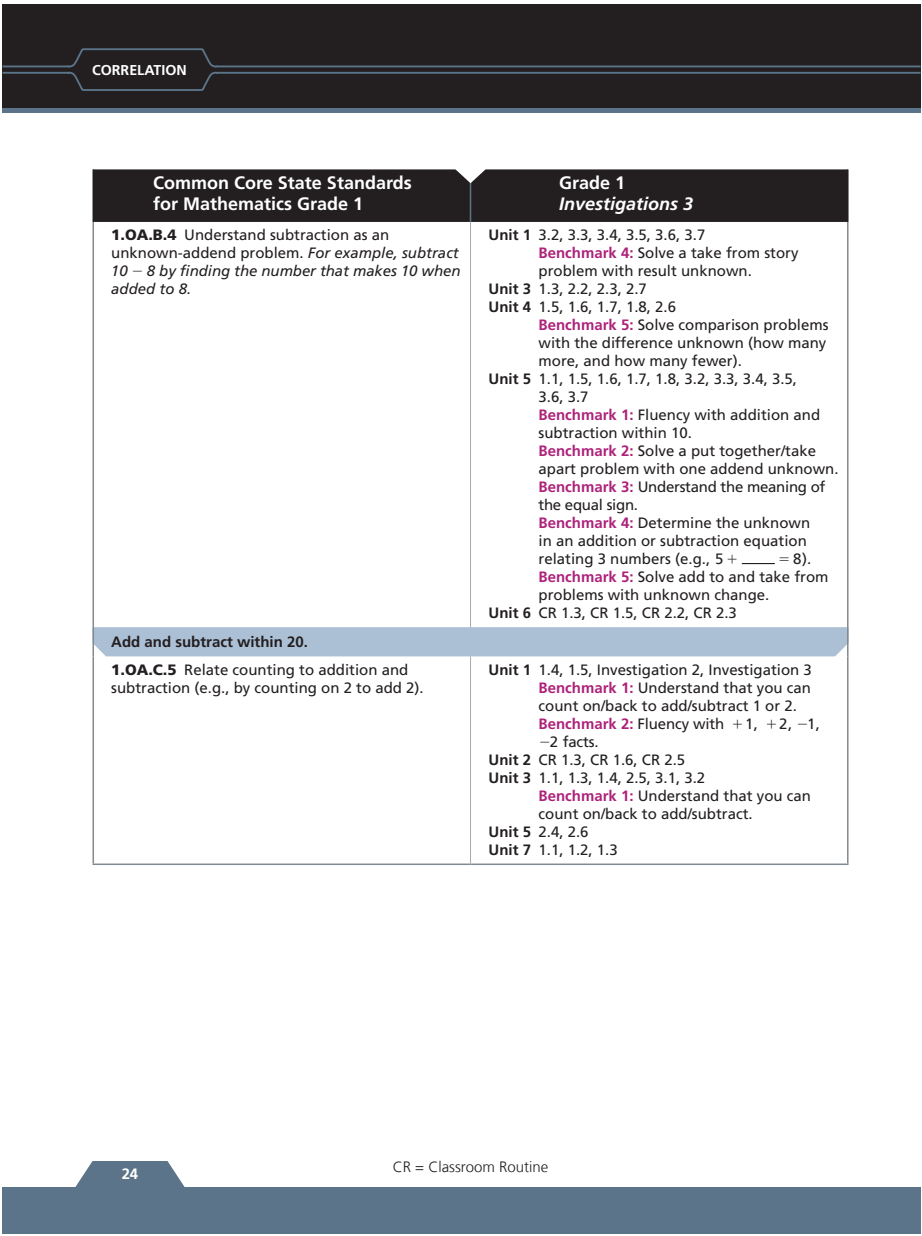
<style>
.page{position:relative;width:922px;height:1236px;background:#fff}
.page>*{position:absolute;margin:0;border:0;box-sizing:border-box;transform-origin:0 0}
.t1{font:700 18px/21px "Frutiger LT Com";color:#fff}
.t2{font:italic 700 18px "Frutiger LT Com";color:#fff}
.t3{font:15px/27.8px "Frutiger LT Com";color:#231f20}
.t4{font:italic 15px/18px "Frutiger LT Com";letter-spacing:-.005em;color:#231f20}
.t5{font:15px "Frutiger LT Com";letter-spacing:-.02em;color:#231f20}
.t6{font:300 15px "Frutiger LT Com";color:#231f20}
.t7{font:700 15px "Frutiger LT Com";color:#fff}
.t8{font:700 14.25px "Frutiger LT Com";color:#fff}
.s1{font-weight:900;font-style:normal}
.s2{font-style:normal}
.s3{font-family:"Pearson MATHPRO02";font-style:normal}
.s4{font-weight:700}
.s5{font-weight:700;color:#ad227a}
.s6{font-family:"Pearson MATHPRO02"}
.s7{font-weight:900}
</style>
<div class="page">
<div style="left:3px;top:4px;width:918px;height:108px;background:#5b7489"></div>
<div style="left:3px;top:4px;width:918px;height:104px;background:#231f20"></div>
<div style="left:3px;top:1186px;width:918px;height:47px;background:#5b7489"></div>
<svg style="left:72px;top:1161px;width:116px;height:26px"></svg>
<svg style="left:3px;top:48px;width:918px;height:43px"></svg>
<hr style="left:470px;top:222px;width:1px;height:405px;background:#a8a9ad">
<hr style="left:470px;top:656px;width:1px;height:207px;background:#a8a9ad">
<hr style="left:93px;top:222px;width:1px;height:405px;background:#828a8f">
<div style="left:93px;top:627px;width:754px;height:29px;background:#abbfd5"></div>
<hr style="left:847px;top:627px;width:2px;height:29px;background:#828a8f">
<hr style="left:93px;top:656px;width:1px;height:207px;background:#828a8f">
<hr style="left:847px;top:222px;width:2px;height:405px;background:#828a8f">
<hr style="left:847px;top:656px;width:2px;height:207px;background:#828a8f">
<hr style="left:847px;top:169px;width:2px;height:53px;background:#231f20">
<hr style="left:93px;top:863px;width:378px;height:2px;background:#828a8f">
<hr style="left:471px;top:863px;width:378px;height:2px;background:#828a8f">
<hr style="left:742px;top:563px;width:33px;height:1px;background:#231f20">
<div style="left:93px;top:169px;width:755px;height:53px;background:#231f20"></div>
<p class="t8" style="left:92px;top:61px;width:96px">CORRELATION</p>
<p class="t1" style="left:153px;top:172px;width:260px">Common Core State Standards for Mathematics Grade 1</p>
<p class="t1" style="left:559px;top:172px;width:68px">Grade 1</p>
<p class="t2" style="left:559px;top:193px;width:136px">Investigations 3</p>
<p class="t4" style="left:111px;top:225px;width:351px"><span class="s1">1.OA.B.4</span> <span class="s2">Understand subtraction as an unknown-addend problem.</span> For example, subtract 10 <span class="s3">-</span> 8 by finding the number that makes 10 when added to 8.</p>
<p class="t3" style="left:489px;top:221px;width:218px"><span class="s4">Unit 1</span> 3.2, 3.3, 3.4, 3.5, 3.6, 3.7</p>
<p class="t3" style="left:539px;top:239px;width:262px"><span class="s5">Benchmark 4:</span> Solve a take from story</p>
<p class="t3" style="left:539px;top:257px;width:215px">problem with result unknown.</p>
<p class="t3" style="left:489px;top:275px;width:160px"><span class="s4">Unit 3</span> 1.3, 2.2, 2.3, 2.7</p>
<p class="t3" style="left:489px;top:293px;width:189px"><span class="s4">Unit 4</span> 1.5, 1.6, 1.7, 1.8, 2.6</p>
<p class="t3" style="left:539px;top:311px;width:292px"><span class="s5">Benchmark 5:</span> Solve comparison problems</p>
<p class="t3" style="left:539px;top:329px;width:289px">with the difference unknown (how many</p>
<p class="t3" style="left:539px;top:347px;width:205px">more, and how many fewer).</p>
<p class="t3" style="left:489px;top:365px;width:310px"><span class="s4">Unit 5</span> 1.1, 1.5, 1.6, 1.7, 1.8, 3.2, 3.3, 3.4, 3.5,</p>
<p class="t3" style="left:539px;top:383px;width:52px">3.6, 3.7</p>
<p class="t3" style="left:539px;top:401px;width:283px"><span class="s5">Benchmark 1:</span> Fluency with addition and</p>
<p class="t3" style="left:539px;top:419px;width:155px">subtraction within 10.</p>
<p class="t3" style="left:539px;top:437px;width:279px"><span class="s5">Benchmark 2:</span> Solve a put together/take</p>
<p class="t3" style="left:539px;top:455px;width:302px">apart problem with one addend unknown.</p>
<p class="t5" style="left:539px;top:477px;width:288px"><span class="s5">Benchmark 3:</span> Understand the meaning of</p>
<p class="t5" style="left:539px;top:495px;width:101px">the equal sign.</p>
<p class="t3" style="left:539px;top:509px;width:273px"><span class="s5">Benchmark 4:</span> Determine the unknown</p>
<p class="t3" style="left:539px;top:527px;width:270px">in an addition or subtraction equation</p>
<p class="t3" style="left:539px;top:545px;width:200px">relating 3 numbers (e.g., 5 <span class="s6">+</span></p>
<p class="t3" style="left:780px;top:545px;width:33px"><span class="s6">=</span> 8).</p>
<p class="t3" style="left:539px;top:563px;width:292px"><span class="s5">Benchmark 5:</span> Solve add to and take from</p>
<p class="t3" style="left:539px;top:581px;width:232px">problems with unknown change.</p>
<p class="t3" style="left:489px;top:599px;width:250px"><span class="s4">Unit 6</span> CR 1.3, CR 1.5, CR 2.2, CR 2.3</p>
<p class="t3" style="left:111px;top:628px;width:299px"><span class="s4">Add and subtract within 20.<br></span><span class="s7">1.OA.C.5</span> Relate counting to addition and</p>
<p class="t3" style="left:111px;top:674px;width:314px">subtraction (e.g., by counting on 2 to add 2).</p>
<p class="t3" style="left:489px;top:656px;width:325px"><span class="s4">Unit 1</span> 1.4, 1.5, Investigation 2, Investigation 3</p>
<p class="t3" style="left:539px;top:674px;width:274px"><span class="s5">Benchmark 1:</span> Understand that you can</p>
<p class="t3" style="left:539px;top:692px;width:260px">count on/back to add/subtract 1 or 2.</p>
<p class="t3" style="left:539px;top:710px;width:283px"><span class="s5">Benchmark 2:</span> Fluency with <span class="s6">+</span> 1, <span class="s6">+</span> 2, <span class="s6">-</span>1,</p>
<p class="t3" style="left:541px;top:728px;width:59px"><span class="s6">-</span>2 facts.</p>
<p class="t3" style="left:489px;top:746px;width:198px"><span class="s4">Unit 2</span> CR 1.3, CR 1.6, CR 2.5</p>
<p class="t3" style="left:489px;top:764px;width:218px"><span class="s4">Unit 3</span> 1.1, 1.3, 1.4, 2.5, 3.1, 3.2</p>
<p class="t3" style="left:539px;top:782px;width:274px"><span class="s5">Benchmark 1:</span> Understand that you can</p>
<p class="t3" style="left:539px;top:800px;width:216px">count on/back to add/subtract.</p>
<p class="t3" style="left:489px;top:818px;width:102px"><span class="s4">Unit 5</span> 2.4, 2.6</p>
<p class="t3" style="left:489px;top:836px;width:131px"><span class="s4">Unit 7</span> 1.1, 1.2, 1.3</p>
<p class="t7" style="left:122px;top:1164px;width:18px">24</p>
<p class="t6" style="left:393px;top:1157px;width:157px">CR = Classroom Routine</p>
</div>
